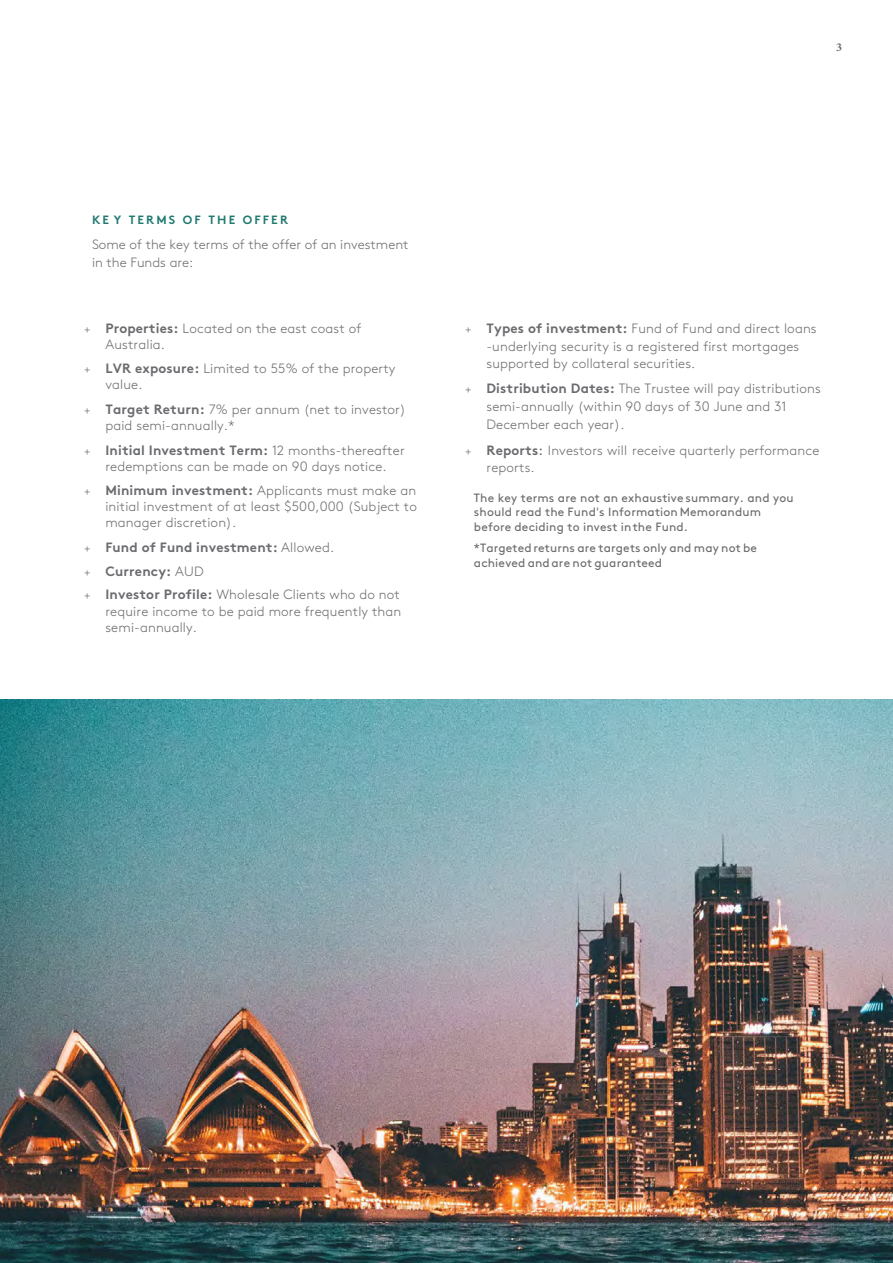
<style>
.page{position:relative;width:893px;height:1263px;background:#fff}
.page>*{position:absolute;margin:0;border:0;box-sizing:border-box;transform-origin:0 0}
.t1{font:300 13.5px/16.2px "Brown Std";letter-spacing:.01em;color:#6b6c6f}
.t2{font:700 13.5px/23.9px "Brown Std";letter-spacing:.01em;color:#6b6c6f}
.t3{font:12px/14.4px "Brown Std";letter-spacing:.015em;color:#6b6c6e}
.t4{font:700 12px "Brown Std";letter-spacing:.18em;color:#217a6f}
.t5{font:700 12px "Minion Pro";color:#6b6c6f}
.s1{font-size:12px}
.s2{font-weight:700}
.s3{font-weight:300;font-size:12px}
.s4{font-weight:300}
.s5{font-weight:400}
</style>
<div class="page">
<img style="left:1px;top:699px;width:892px;height:564px">
<p class="t5" style="left:836px;top:39px;width:7px">3</p>
<p class="t4" style="left:92px;top:212px;width:198px">KE Y TERMS OF THE OFFER</p>
<p class="t1" style="left:92px;top:235px;width:318px;line-height:18px">Some of the key terms of the offer of an investment in the Funds are:</p>
<p class="t1" style="left:105px;top:321px;width:257px;text-indent:-21px"><span class="s1">+</span> <span class="s2">Properties:</span> Located on the east coast of<br>Australia.</p>
<p class="t1" style="left:105px;top:360px;width:292px;text-indent:-21px"><span class="s1">+</span> <span class="s2">LVR exposure:</span> Limited to 55% of the property value.</p>
<p class="t1" style="left:105px;top:401px;width:302px;line-height:16.8px;text-indent:-21px"><span class="s1">+</span> <span class="s2">Target Return:</span> 7% per annum (net to investor) paid semi-annually.*</p>
<p class="t1" style="left:84px;top:442px;width:322px;line-height:16.8px;text-align:center"><span class="s1">+</span> <span class="s2">Initial Investment Term:</span> 12 months-thereafter redemptions can be made on 90 days notice.</p>
<p class="t1" style="left:105px;top:482px;width:313px;text-align:justify;text-indent:-21px"><span class="s1">+</span> <span class="s2">Minimum investment:</span> Applicants must make an initial investment of at least $500,000 (Subject to manager discretion).</p>
<p class="t2" style="left:84px;top:535px;width:317px"><span class="s3">+</span> Fund of Fund investment: <span class="s4">Allowed.<br></span><span class="s3">+</span> Currency: <span class="s4">AUD<br></span><span class="s3">+</span> Investor Profile: <span class="s4">Wholesale Clients who do not</span></p>
<p class="t1" style="left:105px;top:603px;width:297px">require income to be paid more frequently than semi-annually.</p>
<p class="t1" style="left:486px;top:320px;width:332px;line-height:17.4px;text-indent:-21px"><span class="s1">+</span> <span class="s2">Types of investment:</span> Fund of Fund and direct loans -underlying security is a registered first mortgages supported by collateral securities.</p>
<p class="t1" style="left:486px;top:380px;width:336px;line-height:17.7px;text-indent:-21px"><span class="s1">+</span> <span class="s2">Distribution Dates:</span> The Trustee will pay distributions semi-annually (within 90 days of 30 June and 31<br>December each year).</p>
<p class="t1" style="left:486px;top:441px;width:334px;line-height:17.9px;text-indent:-21px"><span class="s1">+</span> <span class="s2">Reports</span><span class="s5">:</span> Investors will receive quarterly performance reports.</p>
<p class="t3" style="left:474px;top:490px;width:321px">The key terms are not an exhaustive summary. and you should read the Fund's Information Memorandum before deciding to invest inthe Fund.</p>
<p class="t3" style="left:474px;top:541px;width:285px">*Targetedreturns are targets only and may not be achieved andare not guaranteed</p>
</div>
